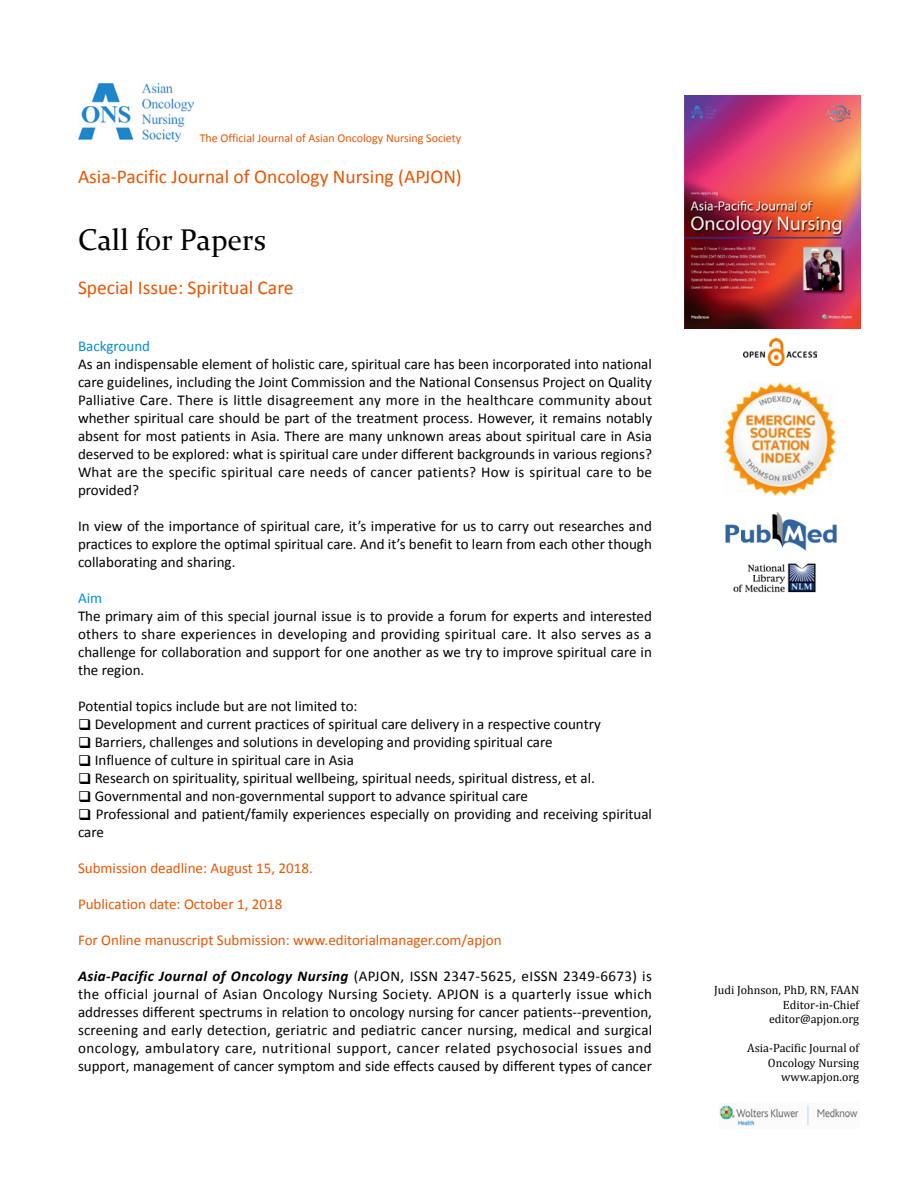
<style>
.page{position:relative;width:919px;height:1195px;background:#fff}
.page>*{position:absolute;margin:0;border:0;box-sizing:border-box;transform-origin:0 0}
.t1{font:30px "Constantia";color:#000}
.t2{font:19.5px "Calibri";color:#e75503}
.t3{font:15px/18px "Calibri";color:#000;text-align:justify}
.t4{font:15px "Calibri";color:#e75503}
.t5{font:15px "Calibri";color:#008ed8}
.t6{font:12px/14.4px "Cambria";color:#000;text-align:right}
.t7{font:12px "Calibri";color:#e75503}
.s1{font-weight:700;font-style:italic}
</style>
<div class="page">
<img style="left:684px;top:96px;width:176px;height:232px">
<img style="left:720px;top:1105px;width:138px;height:21px">
<img style="left:743px;top:339px;width:73px;height:26px">
<img style="left:724px;top:383px;width:112px;height:112px">
<img style="left:78px;top:83px;width:116px;height:59px">
<img style="left:725px;top:513px;width:112px;height:80px">
<p class="t7" style="left:200px;top:130px;width:263px">The Official Journal of Asian Oncology Nursing Society</p>
<h2 class="t2" style="left:78px;top:165px;width:385px">Asia-Pacific Journal of Oncology Nursing (APJON)</h2>
<h1 class="t1" style="left:78px;top:219px;width:189px">Call for Papers</h1>
<h2 class="t2" style="left:78px;top:276px;width:217px">Special Issue: Spiritual Care</h2>
<p class="t5" style="left:78px;top:337px;width:74px">Background</p>
<p class="t3" style="left:78px;top:354px;width:575px">As an indispensable element of holistic care, spiritual care has been incorporated into national care guidelines, including the Joint Commission and the National Consensus Project on Quality Palliative Care. There is little disagreement any more in the healthcare community about whether spiritual care should be part of the treatment process. However, it remains notably absent for most patients in Asia. There are many unknown areas about spiritual care in Asia deserved to be explored: what is spiritual care under different backgrounds in various regions?<br>What are the specific spiritual care needs of cancer patients? How is spiritual care to be provided?</p>
<p class="t3" style="left:78px;top:516px;width:575px">In view of the importance of spiritual care, it’s imperative for us to carry out researches and practices to explore the optimal spiritual care. And it’s benefit to learn from each other though collaborating and sharing.</p>
<p class="t5" style="left:78px;top:589px;width:26px">Aim</p>
<p class="t3" style="left:78px;top:606px;width:575px">The primary aim of this special journal issue is to provide a forum for experts and interested others to share experiences in developing and providing spiritual care. It also serves as a challenge for collaboration and support for one another as we try to improve spiritual care in the region.</p>
<p class="t3" style="left:78px;top:696px;width:281px">Potential topics include but are not limited to:</p>
<p class="t3" style="left:78px;top:714px;width:524px">❑ Development and current practices of spiritual care delivery in a respective country</p>
<p class="t3" style="left:78px;top:732px;width:476px">❑ Barriers, challenges and solutions in developing and providing spiritual care</p>
<p class="t3" style="left:78px;top:750px;width:277px">❑ Influence of culture in spiritual care in Asia</p>
<p class="t3" style="left:78px;top:768px;width:518px">❑ Research on spirituality, spiritual wellbeing, spiritual needs, spiritual distress, et al.</p>
<p class="t3" style="left:78px;top:786px;width:451px">❑ Governmental and non-governmental support to advance spiritual care</p>
<p class="t3" style="left:78px;top:804px;width:575px">❑ Professional and patient/family experiences especially on providing and receiving spiritual care</p>
<p class="t4" style="left:78px;top:859px;width:236px">Submission deadline: August 15, 2018.</p>
<p class="t4" style="left:78px;top:895px;width:206px">Publication date: October 1, 2018</p>
<p class="t4" style="left:78px;top:931px;width:425px">For Online manuscript Submission: www.editorialmanager.com/apjon</p>
<p class="t3" style="left:78px;top:966px;width:575px"><span class="s1">Asia-Pacific Journal of Oncology Nursing</span> (APJON, ISSN 2347-5625, eISSN 2349-6673) is the official journal of Asian Oncology Nursing Society. APJON is a quarterly issue which addresses different spectrums in relation to oncology nursing for cancer patients--prevention, screening and early detection, geriatric and pediatric cancer nursing, medical and surgical oncology, ambulatory care, nutritional support, cancer related psychosocial issues and support, management of cancer symptom and side effects caused by different types of cancer</p>
<p class="t6" style="left:714px;top:983px;width:147px">Judi Johnson, PhD, RN, FAAN<br>Editor-in-Chief editor@apjon.org</p>
<p class="t6" style="left:747px;top:1041px;width:113px">Asia-Pacific Journal of<br>Oncology Nursing www.apjon.org</p>
</div>
